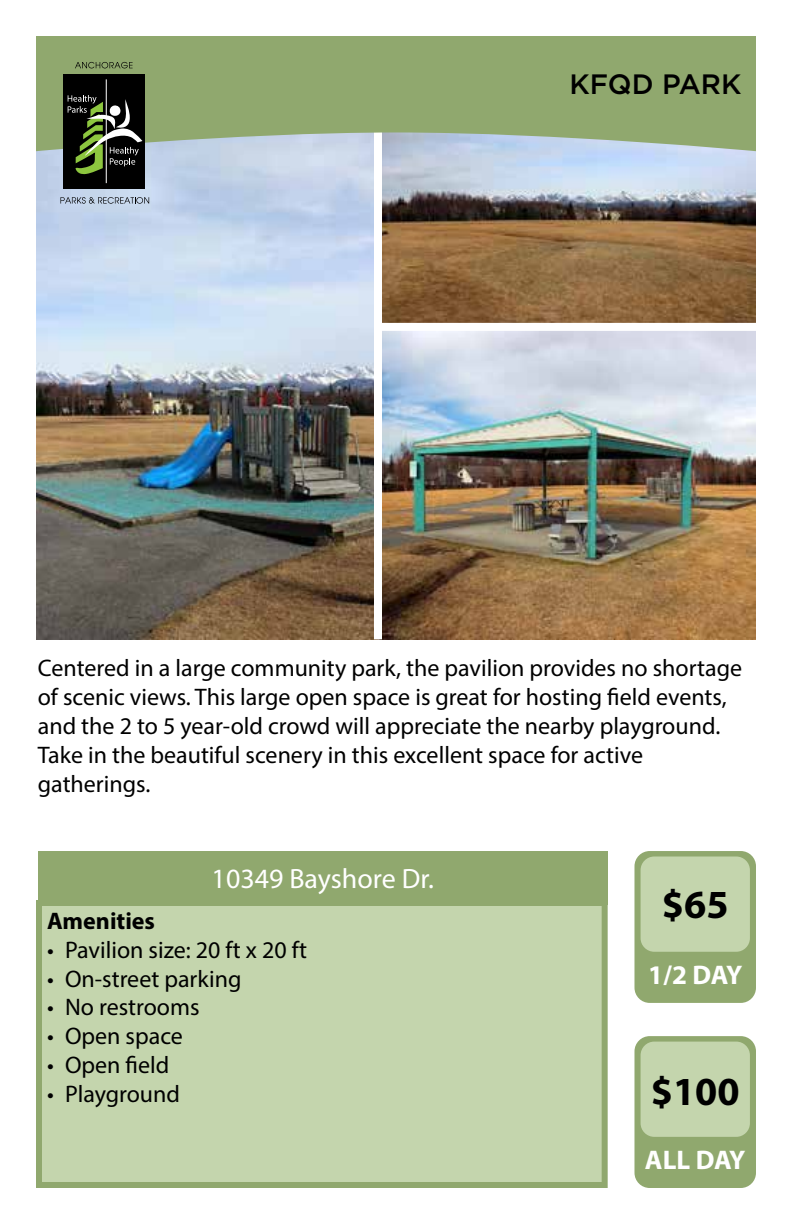
<style>
.page{position:relative;width:792px;height:1224px;background:#fff}
.page>*{position:absolute;margin:0;border:0;box-sizing:border-box;transform-origin:0 0}
.t1{font:700 40px "Myriad Pro";color:#000}
.t2{font:28px "Myriad Pro";color:#fff}
.t3{font:500 28px "Gotham";color:#000}
.t4{font:700 27px "Myriad Pro";letter-spacing:-.015em;color:#fff}
.t5{font:24px/28.8px "Myriad Pro";color:#000}
.t6{font:700 24px "Myriad Pro";color:#000}
</style>
<div class="page">
<img style="left:36px;top:151px;width:720px;height:488px">
<div style="left:374px;top:121px;width:8px;height:518px;background:#fff"></div>
<svg style="left:36px;top:36px;width:720px;height:115px;background:#95ac7a"></svg>
<div style="left:63px;top:74px;width:82px;height:115px;background:#000"></div>
<hr style="left:106px;top:79px;width:1px;height:104px;background:#fff">
<svg style="left:68px;top:95px;width:74px;height:79px"></svg>
<svg style="left:75px;top:62px;width:58px;height:6px"></svg>
<svg style="left:60px;top:197px;width:89px;height:7px"></svg>
<div style="left:378px;top:323px;width:378px;height:8px;background:#fff"></div>
<div style="left:38px;top:851px;width:570px;height:53px;background:#90a86e"></div>
<div style="left:634px;top:851px;width:122px;height:152px;background:#90a86e;border-radius:15px"></div>
<div style="left:641px;top:857px;width:109px;height:95px;background:#c4d5ad;border-radius:14px"></div>
<div style="left:634px;top:1036px;width:122px;height:152px;background:#90a86e;border-radius:15px"></div>
<div style="left:641px;top:1042px;width:109px;height:95px;background:#c4d5ad;border-radius:14px"></div>
<div style="left:39px;top:903px;width:566px;height:282px;background:#c4d5ad"></div>
<div style="left:36px;top:900px;width:572px;height:288px;border:6px solid #90a86e"></div>
<p class="t3" style="left:569px;top:66px;width:174px">KFQD PARK</p>
<p class="t5" style="left:38px;top:653px;width:706px">Centered in a large community park, the pavilion provides no shortage of scenic views. This large open space is great for hosting field events, and the 2 to 5 year-old crowd will appreciate the nearby playground.<br>Take in the beautiful scenery in this excellent space for active gatherings.</p>
<p class="t2" style="left:212px;top:862px;width:224px">10349 Bayshore Dr.</p>
<p class="t6" style="left:47px;top:905px;width:110px">Amenities</p>
<p class="t5" style="left:47px;top:935px;width:261px">• Pavilion size: 20 ft x 20 ft</p>
<p class="t5" style="left:47px;top:964px;width:196px">• On-street parking</p>
<p class="t5" style="left:47px;top:993px;width:154px">• No restrooms</p>
<p class="t5" style="left:47px;top:1021px;width:137px">• Open space</p>
<p class="t5" style="left:47px;top:1050px;width:124px">• Open field</p>
<p class="t5" style="left:47px;top:1079px;width:134px">• Playground</p>
<h1 class="t1" style="left:662px;top:879px;width:68px">$65</h1>
<p class="t4" style="left:648px;top:957px;width:96px">1/2 DAY</p>
<h1 class="t1" style="left:651px;top:1065px;width:90px">$100</h1>
<p class="t4" style="left:645px;top:1142px;width:102px">ALL DAY</p>
</div>
